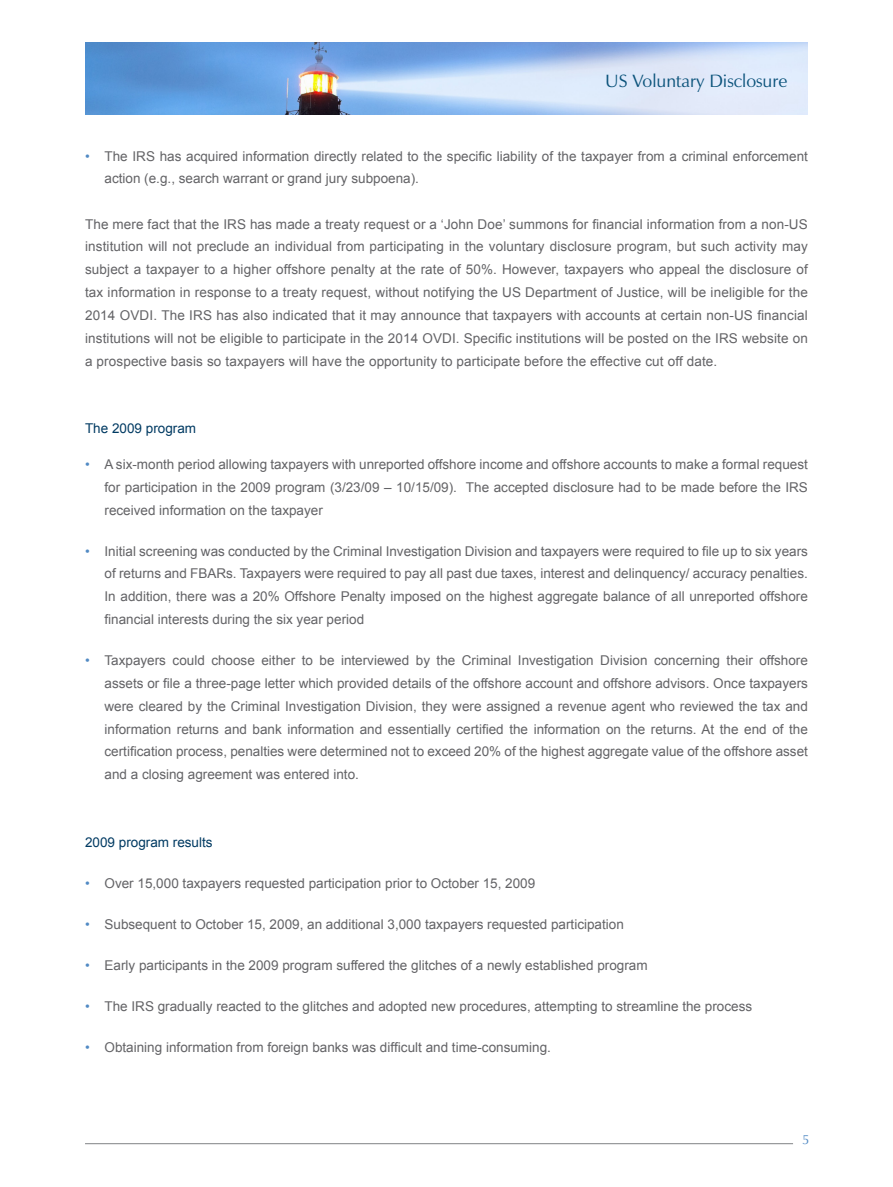
<style>
.page{position:relative;width:893px;height:1187px;background:#fff}
.page>*{position:absolute;margin:0;border:0;box-sizing:border-box;transform-origin:0 0}
.table_text{font:18px "Zapf Humanist 601 BT";color:#0b537b}
.body_copy{font:13.5px/22.8px "Arial";color:#636366;text-align:justify}
.main_heading{font:13.5px "Arial";color:#003a62}
.t1{font:13.5px "Zapf Humanist 601 BT";color:#518ac4}
.s1{color:#518ac4}
</style>
<div class="page">
<img style="left:85px;top:43px;width:723px;height:72px">
<hr style="left:85px;top:1143px;width:708px;height:1px;background:#808285">
<p class="table_text" style="left:605px;top:70px;width:184px">US Voluntary Disclosure</p>
<p class="body_copy" style="left:105px;top:144px;width:705px;text-indent:-20px"><span class="s1">•</span> The IRS has acquired information directly related to the specific liability of the taxpayer from a criminal enforcement action (e.g., search warrant or grand jury subpoena).</p>
<p class="body_copy" style="left:85px;top:213px;width:724px">The mere fact that the IRS has made a treaty request or a ‘John Doe’ summons for financial information from a non-US institution will not preclude an individual from participating in the voluntary disclosure program, but such activity may subject a taxpayer to a higher offshore penalty at the rate of 50%. However, taxpayers who appeal the disclosure of tax information in response to a treaty request, without notifying the US Department of Justice, will be ineligible for the 2014 OVDI. The IRS has also indicated that it may announce that taxpayers with accounts at certain non-US financial institutions will not be eligible to participate in the 2014 OVDI. Specific institutions will be posted on the IRS website on a prospective basis so taxpayers will have the opportunity to participate before the effective cut off date.</p>
<p class="main_heading" style="left:85px;top:420px;width:113px">The 2009 program</p>
<p class="body_copy" style="left:105px;top:453px;width:705px;text-indent:-20px"><span class="s1">•</span> A six-month period allowing taxpayers with unreported offshore income and offshore accounts to make a formal request for participation in the 2009 program (3/23/09 – 10/15/09). The accepted disclosure had to be made before the IRS received information on the taxpayer</p>
<p class="body_copy" style="left:105px;top:539px;width:705px;text-indent:-20px"><span class="s1">•</span> Initial screening was conducted by the Criminal Investigation Division and taxpayers were required to file up to six years of returns and FBARs. Taxpayers were required to pay all past due taxes, interest and delinquency/ accuracy penalties.<br>In addition, there was a 20% Offshore Penalty imposed on the highest aggregate balance of all unreported offshore financial interests during the six year period</p>
<p class="body_copy" style="left:105px;top:649px;width:705px;text-indent:-20px"><span class="s1">•</span> Taxpayers could choose either to be interviewed by the Criminal Investigation Division concerning their offshore assets or file a three-page letter which provided details of the offshore account and offshore advisors. Once taxpayers were cleared by the Criminal Investigation Division, they were assigned a revenue agent who reviewed the tax and information returns and bank information and essentially certified the information on the returns. At the end of the certification process, penalties were determined not to exceed 20% of the highest aggregate value of the offshore asset and a closing agreement was entered into.</p>
<p class="main_heading" style="left:85px;top:833px;width:129px">2009 program results</p>
<p class="body_copy" style="left:85px;top:872px;width:452px"><span class="s1">•</span> Over 15,000 taxpayers requested participation prior to October 15, 2009</p>
<p class="body_copy" style="left:85px;top:913px;width:540px"><span class="s1">•</span> Subsequent to October 15, 2009, an additional 3,000 taxpayers requested participation</p>
<p class="body_copy" style="left:85px;top:954px;width:564px"><span class="s1">•</span> Early participants in the 2009 program suffered the glitches of a newly established program</p>
<p class="body_copy" style="left:85px;top:995px;width:669px"><span class="s1">•</span> The IRS gradually reacted to the glitches and adopted new procedures, attempting to streamline the process</p>
<p class="body_copy" style="left:85px;top:1036px;width:467px"><span class="s1">•</span> Obtaining information from foreign banks was difficult and time-consuming.</p>
<p class="t1" style="left:802px;top:1130px;width:9px">5</p>
</div>
